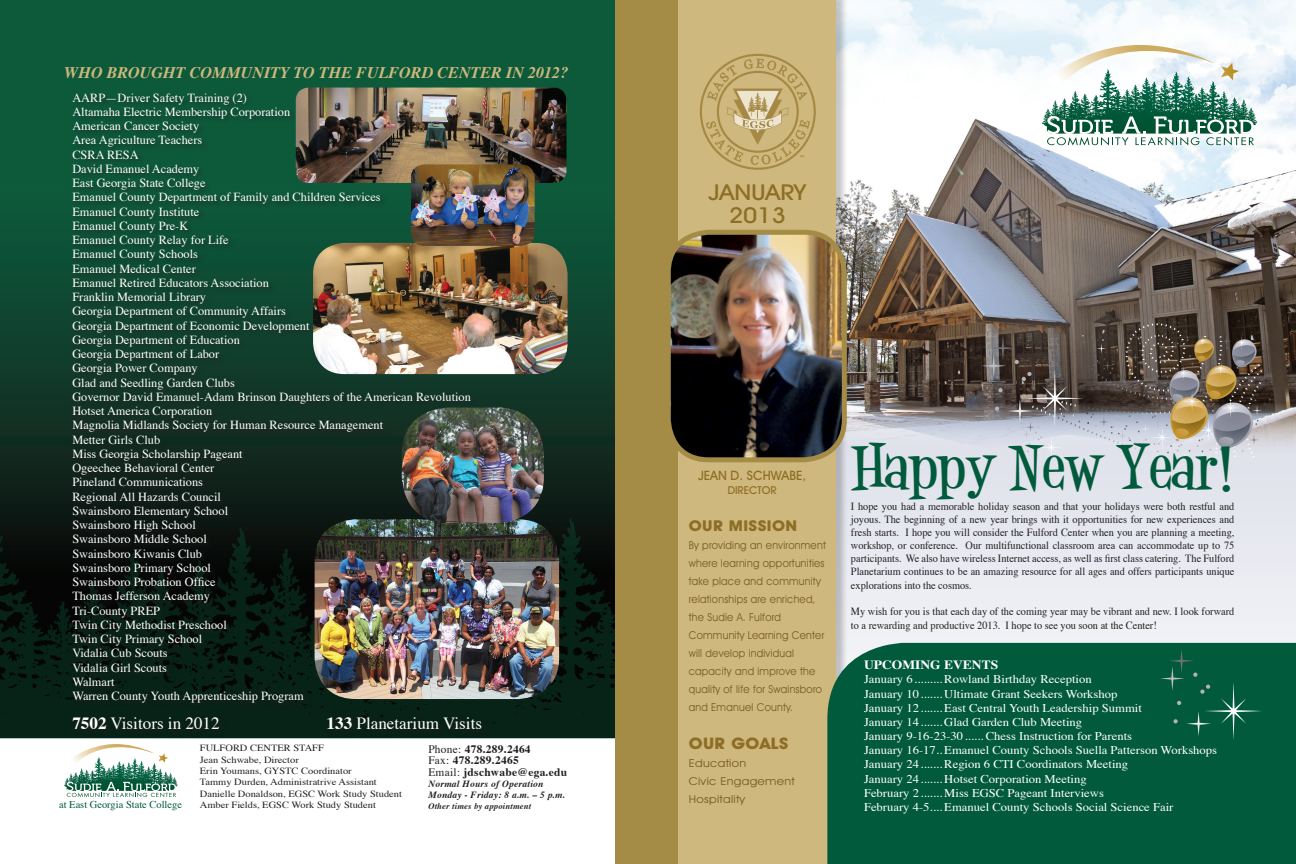
<style>
.page{position:relative;width:1296px;height:864px;background:#e8eaf1}
.page>*{position:absolute;margin:0;border:0;box-sizing:border-box;transform-origin:0 0}
.t1{font:700 47.9px "Desigers";color:#005a3b}
.t2{font:500 22px/23px "Avant Garde IT Cby BT";color:#8d6e26;text-align:center;scale:1.13 1}
.t3{font:17.1px "Times";color:#fff}
.t4{font:italic 700 16.2px "Times";color:#cfb87d}
.Orange_Textbox_Headl{font:700 16px "Avant Garde IT Cby BT";letter-spacing:.025em;color:#8d6e26;scale:1.1 1}
.Orange_Textbox_Headl-2{font:700 15px "Avant Garde IT Cby BT";letter-spacing:.025em;color:#8d6e26;scale:1.1 1}
.t5{font:500 13px "Avant Garde IT Cby BT";color:#8d6e26}
.t6{font:700 12.7px "Times";color:#fff;scale:1.07 1}
.t7{font:12.4px "Times";color:#fff}
.t8{font:11.8px "Times";color:#fff;scale:1.07 1}
.Orange_TextBox{font:700 11.4px "Times";letter-spacing:.025em;color:#231f20}
.t9{font:11px/13.2px "Times";color:#231f20;text-align:justify;scale:.94 1}
.Orange_TextBox-2{font:11px/18px "Avant Garde IT Cby BT";letter-spacing:.025em;color:#755d24;scale:.93 1}
.Orange_TextBox-3{font:11px "Avant Garde IT Cby BT";letter-spacing:.025em;color:#755d24;scale:1.1 1}
.t10{font:500 11px "Avant Garde IT Cby BT";color:#8d6e26}
.t11{font:10.5px "Times";color:#005a3b}
.Orange_TextBox-4{font:italic 700 9.5px "Times";letter-spacing:.025em;color:#231f20}
.t12{font:9.4px "Times";color:#231f20;scale:1.11 1}
.Orange_TextBox-5{font:italic 700 8.6px "Times";letter-spacing:.025em;color:#231f20}
.s1{font-weight:700}
.s2{font-weight:400}
</style>
<div class="page">
<svg style="left:0;top:0;width:615px;height:517px;background:#0e4d34"></svg>
<div style="left:0;top:738px;width:620px;height:126px;background:#fff"></div>
<svg style="left:541px;top:517px;width:74px;height:222px;background:#081b13"></svg>
<svg style="left:0;top:517px;width:541px;height:222px;background:#0a1a13"></svg>
<svg style="left:423px;top:699px;width:109px;height:40px;background:#102b20"></svg>
<img style="left:848px;top:0;width:448px;height:452px">
<div style="left:615px;top:0;width:67px;height:864px;background:#a48c47"></div>
<div style="left:680px;top:0;width:168px;height:864px;background:#231f20;opacity:.25"></div>
<div style="left:678px;top:0;width:158px;height:864px;background:#cfb87d"></div>
<svg style="left:700px;top:54px;width:116px;height:116px"></svg>
<svg style="left:1047px;top:116px;width:207px;height:29px;background:#83ab9c"></svg>
<svg style="left:1221px;top:63px;width:18px;height:17px"></svg>
<svg style="left:1047px;top:22px;width:168px;height:81px"></svg>
<img style="left:672px;top:232px;width:172px;height:228px">
<div style="left:666px;top:230px;width:181px;height:232px;border:5px solid #a48c47;border-radius:40px"></div>
<div style="left:827px;top:643px;width:469px;height:221px;background:#005a3b"></div>
<svg style="left:1160px;top:648px;width:103px;height:92px;background:#095f41"></svg>
<svg style="left:981px;top:323px;width:281px;height:134px;background:#7f7873"></svg>
<div style="left:70px;top:91px;width:420px;height:646px;background:#231f20;opacity:.75"></div>
<img style="left:315px;top:519px;width:244px;height:180px">
<img style="left:296px;top:88px;width:271px;height:95px">
<img style="left:313px;top:243px;width:255px;height:131px">
<img style="left:411px;top:164px;width:124px;height:82px">
<img style="left:402px;top:408px;width:142px;height:115px">
<svg style="left:67px;top:782px;width:109px;height:15px"></svg>
<svg style="left:66px;top:732px;width:102px;height:43px"></svg>
<p class="t4" style="left:64px;top:62px;width:506px">WHO BROUGHT COMMUNITY TO THE FULFORD CENTER IN 2012?</p>
<p class="t7" style="left:72px;top:90px;width:176px">AARP—Driver Safety Training (2)</p>
<p class="t7" style="left:72px;top:104px;width:219px">Altamaha Electric Membership Corporation</p>
<p class="t7" style="left:72px;top:118px;width:128px">American Cancer Society</p>
<p class="t7" style="left:72px;top:132px;width:131px">Area Agriculture Teachers</p>
<p class="t7" style="left:72px;top:147px;width:68px">CSRA RESA</p>
<p class="t7" style="left:72px;top:161px;width:128px">David Emanuel Academy</p>
<p class="t7" style="left:72px;top:175px;width:135px">East Georgia State College</p>
<p class="t7" style="left:72px;top:189px;width:310px">Emanuel County Department of Family and Children Services</p>
<p class="t7" style="left:72px;top:204px;width:128px">Emanuel County Institute</p>
<p class="t7" style="left:72px;top:218px;width:117px">Emanuel County Pre-K</p>
<p class="t7" style="left:72px;top:232px;width:158px">Emanuel County Relay for Life</p>
<p class="t7" style="left:72px;top:246px;width:127px">Emanuel County Schools</p>
<p class="t7" style="left:72px;top:261px;width:125px">Emanuel Medical Center</p>
<p class="t7" style="left:72px;top:275px;width:198px">Emanuel Retired Educators Association</p>
<p class="t7" style="left:72px;top:289px;width:135px">Franklin Memorial Library</p>
<p class="t7" style="left:72px;top:303px;width:215px">Georgia Department of Community Affairs</p>
<p class="t7" style="left:72px;top:318px;width:239px">Georgia Department of Economic Development</p>
<p class="t7" style="left:72px;top:332px;width:169px">Georgia Department of Education</p>
<p class="t7" style="left:72px;top:346px;width:148px">Georgia Department of Labor</p>
<p class="t7" style="left:72px;top:360px;width:127px">Georgia Power Company</p>
<p class="t7" style="left:72px;top:375px;width:164px">Glad and Seedling Garden Clubs</p>
<p class="t7" style="left:72px;top:389px;width:400px">Governor David Emanuel-Adam Brinson Daughters of the American Revolution</p>
<p class="t7" style="left:72px;top:403px;width:141px">Hotset America Corporation</p>
<p class="t7" style="left:72px;top:417px;width:312px">Magnolia Midlands Society for Human Resource Management</p>
<p class="t7" style="left:72px;top:432px;width:89px">Metter Girls Club</p>
<p class="t7" style="left:72px;top:446px;width:172px">Miss Georgia Scholarship Pageant</p>
<p class="t7" style="left:72px;top:460px;width:143px">Ogeechee Behavioral Center</p>
<p class="t7" style="left:72px;top:474px;width:132px">Pineland Communications</p>
<p class="t7" style="left:72px;top:489px;width:150px">Regional All Hazards Council</p>
<p class="t7" style="left:72px;top:503px;width:157px">Swainsboro Elementary School</p>
<p class="t7" style="left:72px;top:517px;width:125px">Swainsboro High School</p>
<p class="t7" style="left:72px;top:531px;width:136px">Swainsboro Middle School</p>
<p class="t7" style="left:72px;top:546px;width:131px">Swainsboro Kiwanis Club</p>
<p class="t7" style="left:72px;top:560px;width:140px">Swainsboro Primary School</p>
<p class="t7" style="left:72px;top:574px;width:145px">Swainsboro Probation Office</p>
<p class="t7" style="left:72px;top:588px;width:139px">Thomas Jefferson Academy</p>
<p class="t7" style="left:72px;top:603px;width:89px">Tri-County PREP</p>
<p class="t7" style="left:72px;top:617px;width:156px">Twin City Methodist Preschool</p>
<p class="t7" style="left:72px;top:631px;width:131px">Twin City Primary School</p>
<p class="t7" style="left:72px;top:645px;width:97px">Vidalia Cub Scouts</p>
<p class="t7" style="left:72px;top:660px;width:96px">Vidalia Girl Scouts</p>
<p class="t7" style="left:72px;top:674px;width:44px">Walmart</p>
<p class="t7" style="left:72px;top:688px;width:233px">Warren County Youth Apprenticeship Program</p>
<p class="t3" style="left:72px;top:712px;width:149px"><span class="s1">7502</span> Visitors in 2012</p>
<p class="t3" style="left:327px;top:712px;width:157px"><span class="s1">133</span> Planetarium Visits</p>
<p class="Orange_TextBox" style="left:428px;top:741px;width:104px"><span class="s2">Phone:</span> 478.289.2464</p>
<p class="Orange_TextBox" style="left:428px;top:753px;width:92px"><span class="s2">Fax:</span> 478.289.2465</p>
<p class="Orange_TextBox" style="left:428px;top:764px;width:140px"><span class="s2">Email:</span> jdschwabe@ega.edu</p>
<p class="Orange_TextBox-4" style="left:428px;top:778px;width:117px">Normal Hours of Operation</p>
<p class="Orange_TextBox-4" style="left:428px;top:789px;width:138px">Monday - Friday: 8 a.m. – 5 p.m.</p>
<p class="t11" style="left:59px;top:798px;width:124px">at East Georgia State College</p>
<p class="Orange_TextBox-5" style="left:428px;top:800px;width:104px">Other times by appointment</p>
<p class="t12" style="left:200px;top:742px;width:113px">FULFORD CENTER STAFF</p>
<p class="t12" style="left:200px;top:754px;width:91px">Jean Schwabe, Director</p>
<p class="t12" style="left:200px;top:765px;width:138px">Erin Youmans, GYSTC Coordinator</p>
<p class="t12" style="left:200px;top:776px;width:161px">Tammy Durden, Administratrive Assistant</p>
<p class="t12" style="left:200px;top:787px;width:184px">Danielle Donaldson, EGSC Work Study Student</p>
<p class="t12" style="left:200px;top:799px;width:160px">Amber Fields, EGSC Work Study Student</p>
<p class="t2" style="left:709px;top:180px;width:88px">JANUARY<br>2013</p>
<p class="t5" style="left:698px;top:468px;width:110px">JEAN D. SCHWABE,</p>
<p class="t10" style="left:728px;top:484px;width:50px">DIRECTOR</p>
<p class="Orange_Textbox_Headl-2" style="left:689px;top:517px;width:100px">OUR MISSION</p>
<p class="Orange_TextBox-2" style="left:689px;top:536px;width:149px">By providing an environment where learning opportunities take place and community relationships are enriched, the Sudie A. Fulford<br>Community Learning Center will develop individual capacity and improve the quality of life for Swainsboro and Emanuel County.</p>
<p class="Orange_Textbox_Headl" style="left:689px;top:734px;width:92px">OUR GOALS</p>
<p class="Orange_TextBox-3" style="left:689px;top:757px;width:54px">Education</p>
<p class="Orange_TextBox-3" style="left:689px;top:775px;width:98px">Civic Engagement</p>
<p class="Orange_TextBox-3" style="left:689px;top:793px;width:53px">Hospitality</p>
<p class="t1" style="left:851px;top:432px;width:385px">Happy New Year!</p>
<p class="t9" style="left:851px;top:500px;width:409px">I hope you had a memorable holiday season and that your holidays were both restful and joyous. The beginning of a new year brings with it opportunities for new experiences and fresh starts. I hope you will consider the Fulford Center when you are planning a meeting, workshop, or conference. Our multifunctional classroom area can accommodate up to 75 participants. We also have wireless Internet access, as well as first class catering. The Fulford Planetarium continues to be an amazing resource for all ages and offers participants unique explorations into the cosmos.</p>
<p class="t9" style="left:851px;top:605px;width:409px;line-height:14.4px">My wish for you is that each day of the coming year may be vibrant and new. I look forward to a rewarding and productive 2013. I hope to see you soon at the Center!</p>
<p class="t6" style="left:864px;top:656px;width:127px">UPCOMING EVENTS</p>
<p class="t8" style="left:864px;top:672px;width:214px">January 6 .........Rowland Birthday Reception</p>
<p class="t8" style="left:864px;top:686px;width:238px">January 10 .......Ultimate Grant Seekers Workshop</p>
<p class="t8" style="left:864px;top:700px;width:261px">January 12 .......East Central Youth Leadership Summit</p>
<p class="t8" style="left:864px;top:714px;width:205px">January 14 .......Glad Garden Club Meeting</p>
<p class="t8" style="left:864px;top:729px;width:252px">January 9-16-23-30 ......Chess Instruction for Parents</p>
<p class="t8" style="left:864px;top:743px;width:332px">January 16-17..Emanuel County Schools Suella Patterson Workshops</p>
<p class="t8" style="left:864px;top:757px;width:248px">January 24 .......Region 6 CTI Coordinators Meeting</p>
<p class="t8" style="left:864px;top:771px;width:210px">January 24 .......Hotset Corporation Meeting</p>
<p class="t8" style="left:864px;top:785px;width:226px">February 2 .......Miss EGSC Pageant Interviews</p>
<p class="t8" style="left:864px;top:799px;width:291px">February 4-5....Emanuel County Schools Social Science Fair</p>
</div>
